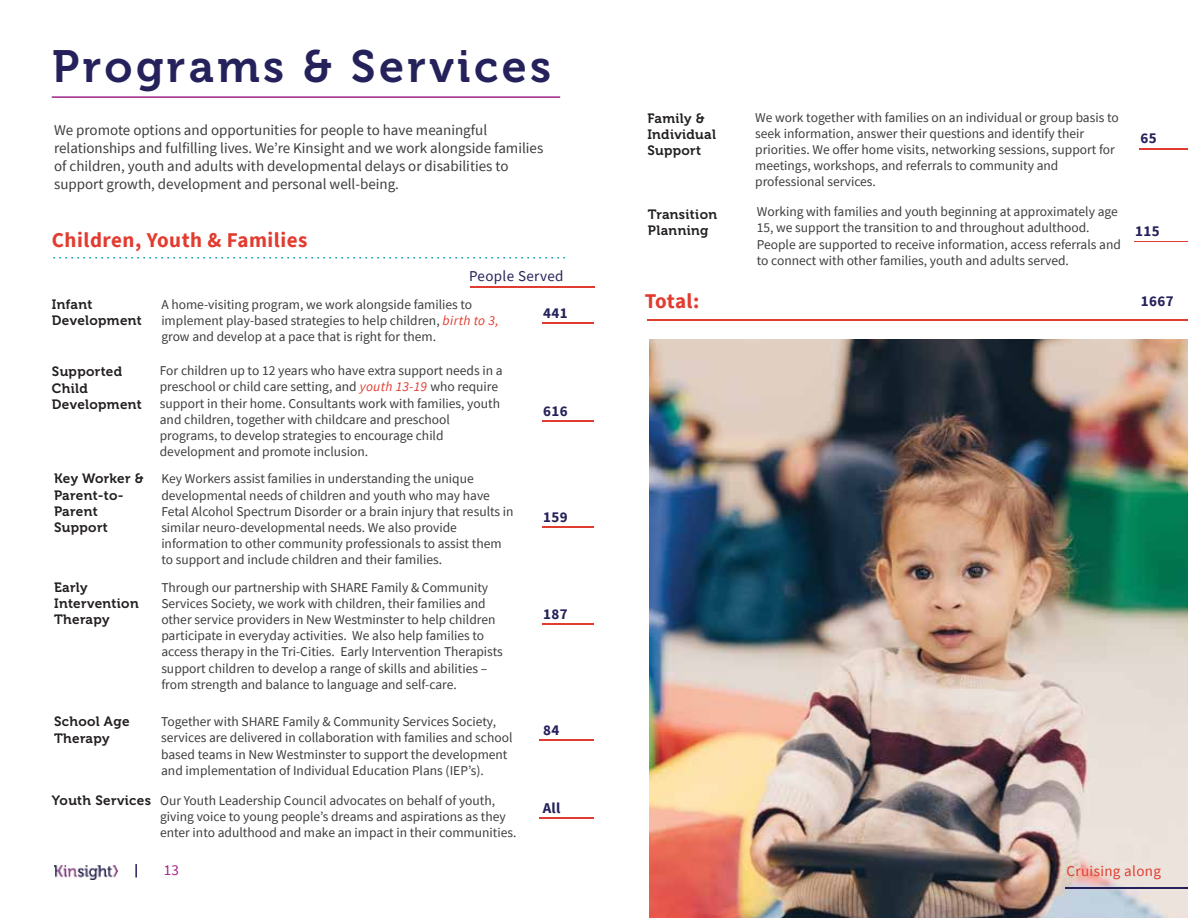
<style>
.page{position:relative;width:1188px;height:918px;background:#fff}
.page>*{position:absolute;margin:0;border:0;box-sizing:border-box;transform-origin:0 0}
.t1{font:45px "Museo 700";letter-spacing:.075em;color:#25215b}
.t2{font:700 21px "Source Sans Pro";letter-spacing:.025em;color:#e23c30}
.t3{font:15px/18px "Source Sans Pro";color:#3d3d3d}
.t4{font:700 15px "Source Sans Pro";letter-spacing:.025em;color:#25215b}
.t5{font:15px "Source Sans Pro";letter-spacing:.025em;color:#e23c30}
.t6{font:15px "Source Sans Pro";letter-spacing:.025em;color:#25215b}
.t7{font:15px "Source Sans Pro";color:#9f2488}
.t8{font:13.5px/16.2px "Source Sans Pro";color:#3d3d3d}
.t9{font:13.5px/16.2px "Museo 700";letter-spacing:.025em;color:#231f20}
.s1{font-style:italic;color:#e23c30}
.s2{font-family:"Museo 700";color:#231f20}
</style>
<div class="page">
<img style="left:649px;top:340px;width:539px;height:578px">
<hr style="left:1140px;top:148px;width:48px;height:1px;background:#e23c30">
<hr style="left:1135px;top:242px;width:53px;height:1px;background:#e23c30">
<hr style="left:648px;top:319px;width:540px;height:1px;background:#e23c30">
<hr style="left:1065px;top:887px;width:123px;height:2px;background:#25215b">
<hr style="left:543px;top:421px;width:51px;height:1px;background:#e23c30">
<hr style="left:543px;top:323px;width:51px;height:1px;background:#e23c30">
<svg style="left:53px;top:257px;width:512px;height:2px"></svg>
<hr style="left:52px;top:96px;width:508px;height:2px;background:#9e2488">
<hr style="left:543px;top:527px;width:51px;height:1px;background:#e23c30">
<hr style="left:543px;top:623px;width:51px;height:2px;background:#e23c30">
<img style="left:55px;top:866px;width:63px;height:14px">
<svg style="left:135px;top:864px;width:2px;height:14px"></svg>
<hr style="left:539px;top:740px;width:55px;height:1px;background:#e23c30">
<hr style="left:539px;top:818px;width:55px;height:1px;background:#e23c30">
<hr style="left:470px;top:287px;width:124px;height:1px;background:#e23c30">
<h1 class="t1" style="left:52px;top:41px;width:501px">Programs &amp; Services</h1>
<p class="t3" style="left:54px;top:120px;width:491px">We promote options and opportunities for people to have meaningful relationships and fulfilling lives. We’re Kinsight and we work alongside families of children, youth and adults with developmental delays or disabilities to support growth, development and personal well-being.</p>
<h2 class="t2" style="left:52px;top:227px;width:257px">Children, Youth &amp; Families</h2>
<p class="t6" style="left:469px;top:266px;width:96px">People Served</p>
<p class="t9" style="left:52px;top:297px;width:92px">Infant<br>Development</p>
<p class="t8" style="left:161px;top:296px;width:339px">A home-visiting program, we work alongside families to implement play-based strategies to help children, <span class="s1">birth to 3, </span>grow and develop at a pace that is right for them.</p>
<p class="t9" style="left:52px;top:364px;width:92px">Supported<br>Child<br>Development</p>
<p class="t8" style="left:160px;top:362px;width:344px">For children up to 12 years who have extra support needs in a preschool or child care setting, and <span class="s1">youth 13-19</span> who require support in their home. Consultants work with families, youth and children, together with childcare and preschool programs, to develop strategies to encourage child development and promote inclusion.</p>
<p class="t9" style="left:54px;top:471px;width:91px">Key Worker &amp;<br>Parent-to-<br>Parent<br>Support</p>
<p class="t8" style="left:161px;top:471px;width:354px">Key Workers assist families in understanding the unique developmental needs of children and youth who may have Fetal Alcohol Spectrum Disorder or a brain injury that results in similar neuro-developmental needs. We also provide information to other community professionals to assist them to support and include children and their families.</p>
<p class="t9" style="left:54px;top:579px;width:86px">Early<br>Intervention<br>Therapy</p>
<p class="t8" style="left:161px;top:579px;width:343px">Through our partnership with SHARE Family &amp; Community Services Society, we work with children, their families and other service providers in New Westminster to help children participate in everyday activities. We also help families to access therapy in the Tri-Cities. Early Intervention Therapists support children to develop a range of skills and abilities – from strength and balance to language and self-care.</p>
<p class="t4" style="left:543px;top:303px;width:26px">441</p>
<p class="t4" style="left:543px;top:401px;width:26px">616</p>
<p class="t4" style="left:543px;top:507px;width:26px">159</p>
<p class="t4" style="left:543px;top:604px;width:26px">187</p>
<p class="t9" style="left:54px;top:714px;width:77px">School Age<br>Therapy</p>
<p class="t8" style="left:161px;top:713px;width:353px">Together with SHARE Family &amp; Community Services Society, services are delivered in collaboration with families and school based teams in New Westminster to support the development and implementation of Individual Education Plans (IEP’s).</p>
<p class="t8" style="left:160px;top:792px;width:358px;text-indent:-108px"><span class="s2">Youth Services</span> Our Youth Leadership Council advocates on behalf of youth, giving voice to young people’s dreams and aspirations as they enter into adulthood and make an impact in their communities.</p>
<p class="t4" style="left:543px;top:798px;width:19px">All</p>
<p class="t4" style="left:543px;top:720px;width:18px">84</p>
<p class="t7" style="left:164px;top:860px;width:17px">13</p>
<p class="t9" style="left:647px;top:110px;width:70px">Family &amp;<br>Individual<br>Support</p>
<p class="t8" style="left:755px;top:109px;width:365px">We work together with families on an individual or group basis to seek information, answer their questions and identify their priorities. We offer home visits, networking sessions, support for meetings, workshops, and referrals to community and professional services.</p>
<p class="t9" style="left:648px;top:206px;width:71px">Transition<br>Planning</p>
<p class="t8" style="left:757px;top:203px;width:366px">Working with families and youth beginning at approximately age 15, we support the transition to and throughout adulthood.<br>People are supported to receive information, access referrals and to connect with other families, youth and adults served.</p>
<p class="t4" style="left:1140px;top:129px;width:18px">65</p>
<p class="t4" style="left:1135px;top:222px;width:26px">115</p>
<h2 class="t2" style="left:645px;top:287px;width:56px">Total:</h2>
<p class="t4" style="left:1141px;top:291px;width:34px">1667</p>
<p class="t5" style="left:1067px;top:861px;width:96px">Cruising along</p>
</div>
